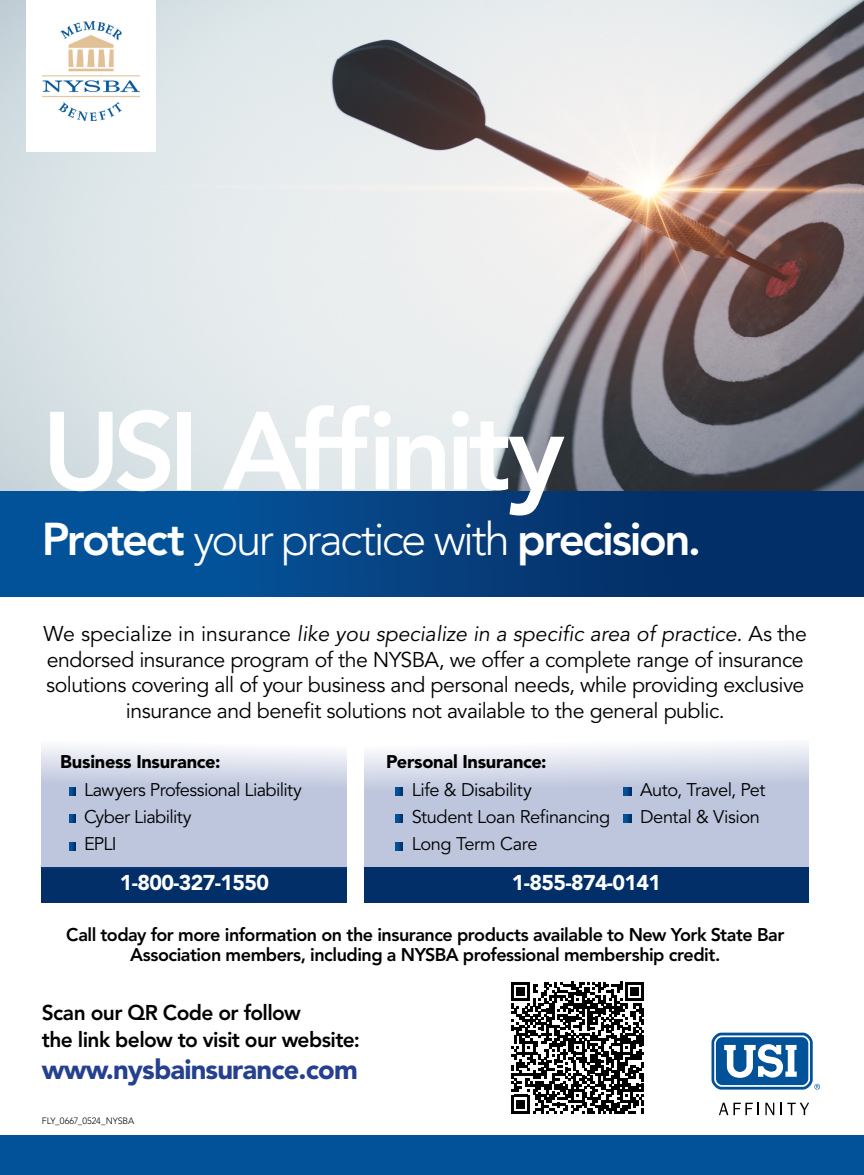
<style>
.page{position:relative;width:864px;height:1175px;background:#fff}
.page>*{position:absolute;margin:0;border:0;box-sizing:border-box;transform-origin:0 0}
.t1{font:800 109.35px "Avenir LT Std";letter-spacing:-.06em;color:#fff}
.t2{font:800 45.6px "Avenir LT Std";letter-spacing:-.055em;color:#fff}
.t3{font:900 27.3px "Avenir LT Std";letter-spacing:-.03em;color:#25408f}
.t4{font:21.3px/25.5px "Avenir LT Std";letter-spacing:-.025em;color:#000;text-align:center}
.t5{font:800 21.3px/26.5px "Avenir LT Std";letter-spacing:-.03em;color:#000}
.t6{font:900 21.3px "Avenir LT Std";letter-spacing:-.03em;color:#fff}
.t7{font:800 18.3px/19.8px "Avenir LT Std";letter-spacing:-.025em;color:#000;text-align:center}
.t8{font:18.3px "Avenir LT Std";letter-spacing:-.025em;color:#000}
.t9{font:900 18.3px "Avenir LT Std";letter-spacing:-.015em;color:#000}
.t10{font:300 9.15px "Avenir LT Std";letter-spacing:-.015em;color:#000}
.s1{font-weight:300}
.s2{font-style:italic}
</style>
<div class="page">
<img style="left:0;top:0;width:864px;height:491px">
<div style="left:0;top:1135px;width:864px;height:39px;background:#025299"></div>
<div style="left:0;top:491px;width:864px;height:105px;background:linear-gradient(to right,#0459a2,#04295d)"></div>
<div style="left:26px;top:0;width:130px;height:152px;background:#fff"></div>
<img style="left:42px;top:22px;width:98px;height:98px">
<svg style="left:364px;top:744px;width:445px;height:123px;background:#c8cfe2"></svg>
<div style="left:42px;top:867px;width:305px;height:36px;background:#022f67"></div>
<div style="left:364px;top:867px;width:445px;height:36px;background:#022f67"></div>
<svg style="left:42px;top:746px;width:305px;height:123px;background:#c4cce0"></svg>
<svg style="left:69px;top:787px;width:7px;height:8px"></svg>
<svg style="left:69px;top:815px;width:7px;height:8px"></svg>
<svg style="left:69px;top:842px;width:7px;height:8px"></svg>
<svg style="left:396px;top:787px;width:7px;height:8px"></svg>
<svg style="left:396px;top:815px;width:7px;height:8px"></svg>
<svg style="left:396px;top:842px;width:7px;height:8px"></svg>
<svg style="left:624px;top:787px;width:7px;height:8px"></svg>
<svg style="left:624px;top:815px;width:7px;height:8px"></svg>
<svg style="left:511px;top:981px;width:133px;height:132px"></svg>
<svg style="left:712px;top:1032px;width:108px;height:57px"></svg>
<svg style="left:719px;top:1102px;width:40px;height:13px"></svg>
<svg style="left:765px;top:1102px;width:9px;height:13px"></svg>
<svg style="left:781px;top:1102px;width:28px;height:13px"></svg>
<p class="t1" style="left:42px;top:386px;width:524px">USI Affnity</p>
<p class="t2" style="left:42px;top:512px;width:661px">Protect <span class="s1">your practice with</span> precision.</p>
<p class="t4" style="left:44px;top:621px;width:765px">We specialize in insurance <span class="s2">like you specialize in a specifc area of practice.</span> As the endorsed insurance program of the NYSBA, we offer a complete range of insurance solutions covering all of your business and personal needs, while providing exclusive insurance and beneft solutions not available to the general public.</p>
<p class="t9" style="left:60px;top:750px;width:162px">Business Insurance:</p>
<p class="t8" style="left:84px;top:778px;width:219px">Lawyers Professional Liability</p>
<p class="t8" style="left:84px;top:806px;width:109px">Cyber Liability</p>
<p class="t8" style="left:84px;top:833px;width:34px">EPLI</p>
<p class="t6" style="left:120px;top:869px;width:151px">1-800-327-1550</p>
<p class="t9" style="left:386px;top:750px;width:162px">Personal Insurance:</p>
<p class="t8" style="left:412px;top:778px;width:122px">Life &amp; Disability</p>
<p class="t8" style="left:412px;top:806px;width:200px">Student Loan Refnancing</p>
<p class="t8" style="left:412px;top:833px;width:127px">Long Term Care</p>
<p class="t8" style="left:640px;top:778px;width:127px">Auto, Travel, Pet</p>
<p class="t8" style="left:640px;top:806px;width:121px">Dental &amp; Vision</p>
<p class="t6" style="left:512px;top:869px;width:151px">1-855-874-0141</p>
<p class="t7" style="left:66px;top:924px;width:720px">Call today for more information on the insurance products available to New York State Bar<br>Association members, including a NYSBA professional membership credit.</p>
<p class="t5" style="left:42px;top:999px;width:320px">Scan our QR Code or follow<br>the link below to visit our website:</p>
<p class="t3" style="left:42px;top:1053px;width:318px">www.nysbainsurance.com</p>
<p class="t10" style="left:42px;top:1115px;width:94px">FLY_0667_0524_NYSBA</p>
</div>
